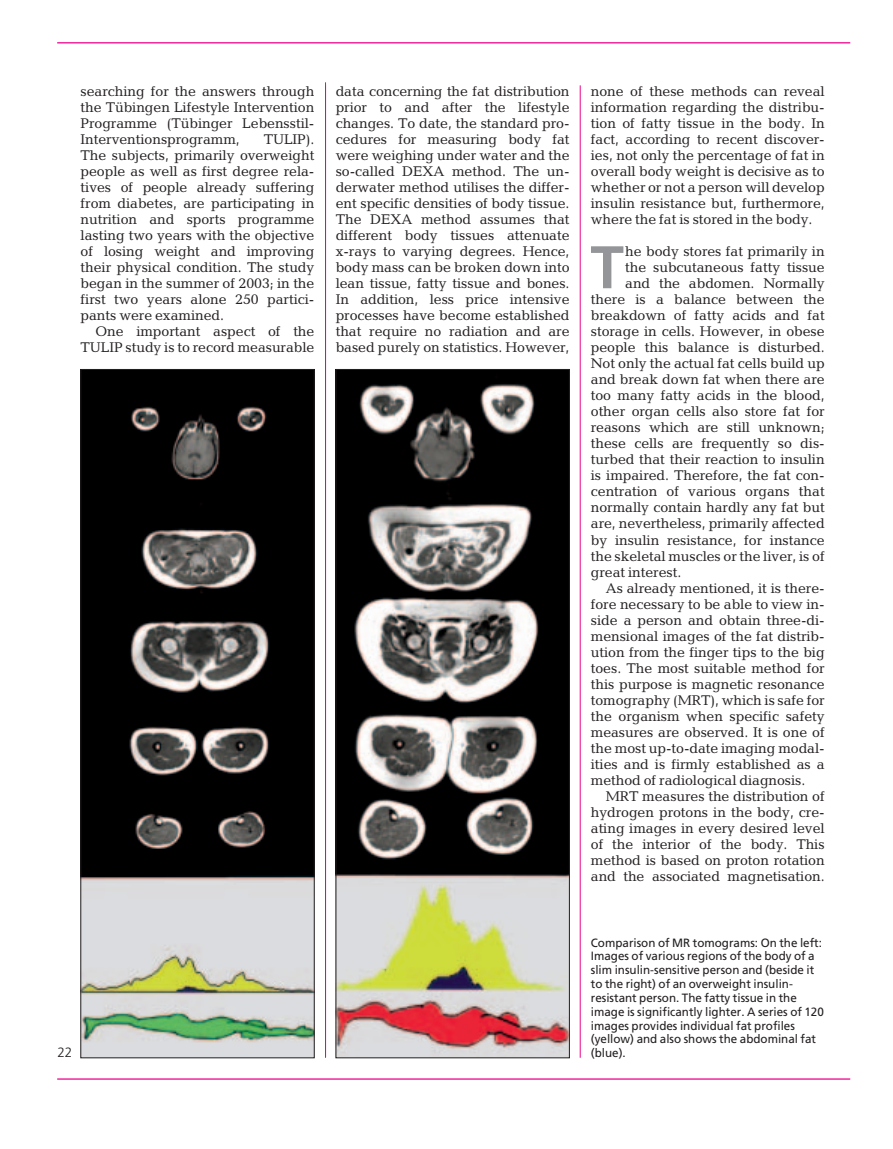
<style>
.page{position:relative;width:893px;height:1149px;background:#fff}
.page>*{position:absolute;margin:0;border:0;box-sizing:border-box;transform-origin:0 0}
.t1{font:700 60px "Frutiger";color:#939598}
.t2{font:14.1px/16px "Candida";letter-spacing:-.005em;color:#231f20;text-align:justify}
.t3{font:300 13.5px "Frutiger";color:#231f20}
.t4{font:12px/13.8px "Frutiger";color:#231f20}
</style>
<div class="page">
<hr style="left:57px;top:1078px;width:793px;height:1px;background:#ed028c">
<hr style="left:57px;top:42px;width:793px;height:1px;background:#ed028c">
<hr style="left:325px;top:85px;width:1px;height:972px;background:#ed028c">
<hr style="left:580px;top:85px;width:1px;height:972px;background:#ed028c">
<hr style="left:325px;top:82px;width:1px;height:974px;background:#ed028c">
<img style="left:83px;top:371px;width:229px;height:684px">
<div style="left:81px;top:369px;width:233px;height:688px;border:1px solid #231f20"></div>
<img style="left:338px;top:371px;width:230px;height:684px">
<div style="left:336px;top:369px;width:234px;height:688px;border:1px solid #231f20"></div>
<p class="t2" style="left:81px;top:85px;width:235px">searching for the answers through the Tübingen Lifestyle Intervention Programme (Tübinger Lebensstil-Interventionsprogramm,</p>
<p class="t2" style="left:81px;top:133px;width:235px;text-indent:183px">TULIP).<br>The subjects, primarily overweight people as well as first degree rela&shy;tives of people already suffering from diabetes, are participating in nutrition and sports programme lasting two years with the objective of losing weight and improving their physical condition. The study began in the summer of 2003; in the first two years alone 250 partici&shy;pants were examined.</p>
<p class="t2" style="left:81px;top:325px;width:235px;text-align:right">One important aspect of the<br>TULIP study is to record measurable</p>
<p class="t3" style="left:58px;top:1046px;width:16px">22</p>
<p class="t2" style="left:336px;top:85px;width:235px">data concerning the fat distribution prior to and after the lifestyle changes. To date, the standard pro&shy;cedures for measuring body fat were weighing under water and the so-called DEXA method. The un&shy;derwater method utilises the differ&shy;ent specific densities of body tissue.<br>The DEXA method assumes that different body tissues attenuate x-rays to varying degrees. Hence, body mass can be broken down into lean tissue, fatty tissue and bones.<br>In addition, less price intensive processes have become established that require no radiation and are based purely on statistics. However,</p>
<p class="t2" style="left:591px;top:85px;width:235px">none of these methods can reveal information regarding the distribu&shy;tion of fatty tissue in the body. In fact, according to recent discover&shy;ies, not only the percentage of fat in overall body weight is decisive as to whether or not a person will develop insulin resistance but, furthermore, where the fat is stored in the body.</p>
<h1 class="t1" style="left:590px;top:243px;width:35px">T</h1>
<p class="t2" style="left:625px;top:245px;width:201px">he body stores fat primarily in</p>
<p class="t2" style="left:625px;top:261px;width:201px">the subcutaneous fatty tissue</p>
<p class="t2" style="left:625px;top:277px;width:201px">and the abdomen. Normally</p>
<p class="t2" style="left:591px;top:293px;width:235px">there is a balance between the</p>
<p class="t2" style="left:591px;top:309px;width:235px">breakdown of fatty acids and fat</p>
<p class="t2" style="left:591px;top:325px;width:235px">storage in cells. However, in obese</p>
<p class="t2" style="left:591px;top:341px;width:235px">people this balance is disturbed.</p>
<p class="t2" style="left:591px;top:357px;width:235px">Not only the actual fat cells build up</p>
<p class="t2" style="left:591px;top:373px;width:235px">and break down fat when there are</p>
<p class="t2" style="left:591px;top:389px;width:235px">too many fatty acids in the blood,</p>
<p class="t2" style="left:591px;top:405px;width:235px">other organ cells also store fat for</p>
<p class="t2" style="left:591px;top:421px;width:235px">reasons which are still unknown;</p>
<p class="t2" style="left:591px;top:437px;width:235px">these cells are frequently so dis-</p>
<p class="t2" style="left:591px;top:453px;width:235px">turbed that their reaction to insulin</p>
<p class="t2" style="left:591px;top:469px;width:235px">is impaired. Therefore, the fat con-</p>
<p class="t2" style="left:591px;top:485px;width:235px">centration of various organs that</p>
<p class="t2" style="left:591px;top:501px;width:235px">normally contain hardly any fat but</p>
<p class="t2" style="left:591px;top:517px;width:235px">are, nevertheless, primarily affected</p>
<p class="t2" style="left:591px;top:533px;width:235px">by insulin resistance, for instance</p>
<p class="t2" style="left:591px;top:549px;width:235px">the skeletal muscles or the liver, is of</p>
<p class="t2" style="left:591px;top:565px;width:92px">great interest.</p>
<p class="t2" style="left:606px;top:581px;width:220px">As already mentioned, it is there-</p>
<p class="t2" style="left:591px;top:597px;width:235px">fore necessary to be able to view in-</p>
<p class="t2" style="left:591px;top:613px;width:235px">side a person and obtain three-di-</p>
<p class="t2" style="left:591px;top:629px;width:235px">mensional images of the fat distrib-</p>
<p class="t2" style="left:591px;top:645px;width:235px">ution from the finger tips to the big</p>
<p class="t2" style="left:591px;top:661px;width:235px">toes. The most suitable method for</p>
<p class="t2" style="left:591px;top:677px;width:235px">this purpose is magnetic resonance</p>
<p class="t2" style="left:591px;top:693px;width:235px">tomography (MRT), which is safe for</p>
<p class="t2" style="left:591px;top:709px;width:235px">the organism when specific safety</p>
<p class="t2" style="left:591px;top:725px;width:235px">measures are observed. It is one of</p>
<p class="t2" style="left:591px;top:741px;width:235px">the most up-to-date imaging modal-</p>
<p class="t2" style="left:591px;top:757px;width:235px">ities and is firmly established as a</p>
<p class="t2" style="left:591px;top:773px;width:216px">method of radiological diagnosis.</p>
<p class="t2" style="left:606px;top:789px;width:220px">MRT measures the distribution of</p>
<p class="t2" style="left:591px;top:805px;width:235px">hydrogen protons in the body, cre-</p>
<p class="t2" style="left:591px;top:821px;width:235px">ating images in every desired level</p>
<p class="t2" style="left:591px;top:837px;width:235px">of the interior of the body. This</p>
<p class="t2" style="left:591px;top:853px;width:235px">method is based on proton rotation</p>
<p class="t2" style="left:591px;top:869px;width:235px">and the associated magnetisation.</p>
<p class="t4" style="left:591px;top:936px;width:235px">Comparison of MR tomograms: On the left:<br>Images of various regions of the body of a slim insulin-sensitive person and (beside it to the right) of an overweight insulin&shy;resistant person. The fatty tissue in the image is significantly lighter. A series of 120 images provides individual fat profiles (yellow) and also shows the abdominal fat (blue).</p>
</div>
